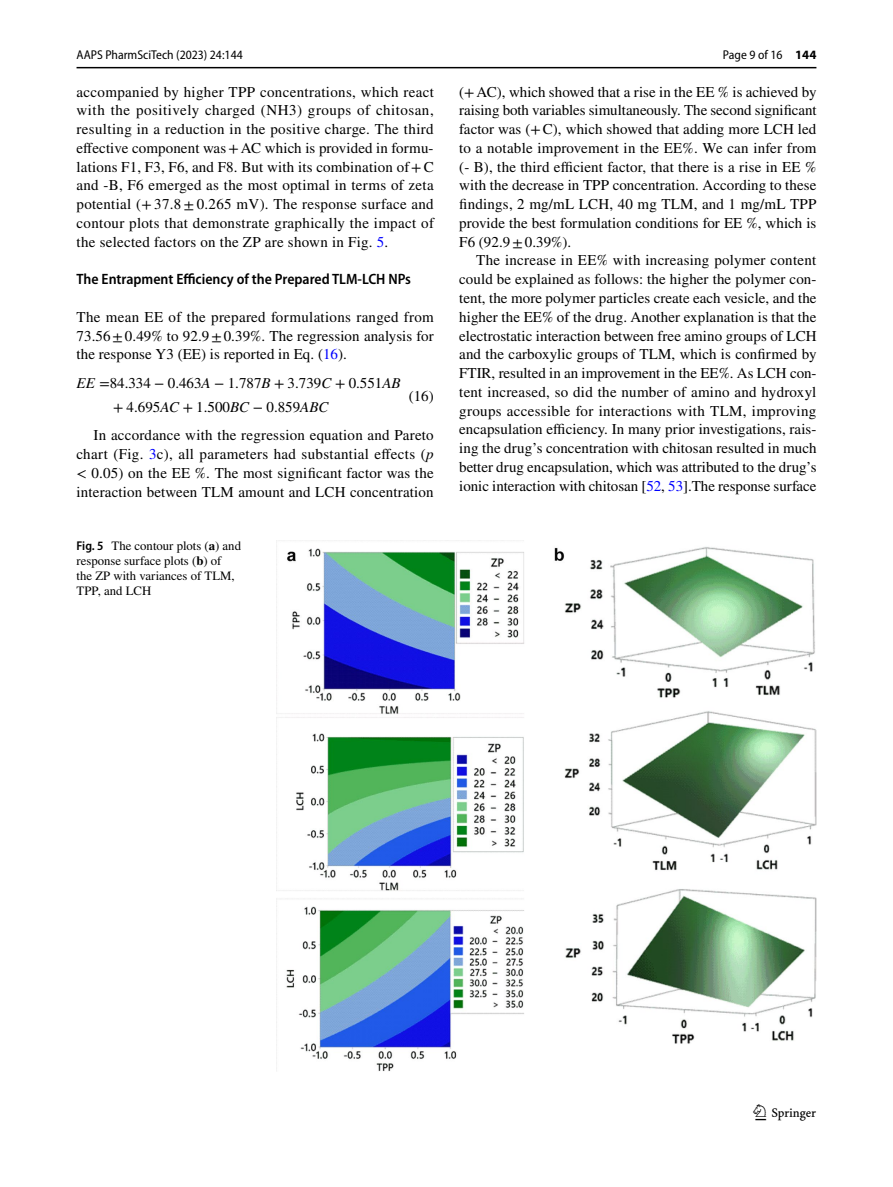
<style>
.page{position:relative;width:893px;height:1187px;background:#fff}
.page>*{position:absolute;margin:0;border:0;box-sizing:border-box;transform-origin:0 0}
.t1{font:22.5px "Springnew Regular 3";color:#000}
.t2{font:15px/18.8px "STIX";letter-spacing:.005em;color:#000;text-align:justify}
.t3{font:15px/23.1px "STIX General Regular 15";color:#000}
.t4{font:600 semi-condensed 15px "Myriad Pro";color:#000}
.t5{font:12.75px/15px "STIX";color:#000}
.t6{font:semi-condensed 12.75px "Myriad Pro";color:#000}
.s1{color:#00f}
.s2{font-family:"STIX General Italic 12"}
.s3{font-family:"STIX Math Regular 16"}
.s4{font-style:italic}
.s5{font-family:"Myriad Pro";font-weight:600;font-stretch:semi-condensed}
.s6{font-weight:700}
.s7{font-weight:700;font-stretch:normal}
</style>
<div class="page">
<hr style="left:77px;top:67px;width:739px;height:1px;background:#000">
<img style="left:276px;top:540px;width:540px;height:531px">
<p class="t6" style="left:77px;top:48px;width:168px">AAPS PharmSciTech (2023) 24:144</p>
<p class="t2" style="left:77px;top:83px;width:359px">accompanied by higher TPP concentrations, which react with the positively charged (NH3) groups of chitosan, resulting in a reduction in the positive charge. The third effective component was+AC which is provided in formu&shy;lations F1, F3, F6, and F8. But with its combination of+C and -B, F6 emerged as the most optimal in terms of zeta potential (+37.8±0.265 mV). The response surface and contour plots that demonstrate graphically the impact of the selected factors on the ZP are shown in Fig. <span class="s1">5</span>.</p>
<p class="t4" style="left:77px;top:271px;width:336px">The Entrapment Efficiency of the Prepared TLM‑LCH NPs</p>
<p class="t2" style="left:77px;top:308px;width:359px">The mean EE of the prepared formulations ranged from 73.56±0.49% to 92.9±0.39%. The regression analysis for the response Y3 (EE) is reported in Eq. (<span class="s1">16</span>).</p>
<p class="t3" style="left:113px;top:371px;width:289px;text-indent:-36px"><span class="s2">EE</span> <span class="s3">=</span>84.334 <span class="s3">−</span> 0.463<span class="s2">A</span> <span class="s3">−</span> 1.787<span class="s2">B</span> <span class="s3">+</span> 3.739<span class="s2">C</span> <span class="s3">+</span> 0.551<span class="s2">AB </span><span class="s3">+</span> 4.695<span class="s2">AC</span> <span class="s3">+</span> 1.500<span class="s2">BC</span> <span class="s3">−</span> 0.859<span class="s2">ABC</span></p>
<p class="t2" style="left:409px;top:387px;width:26px">(16)</p>
<p class="t2" style="left:77px;top:427px;width:359px;text-indent:17px">In accordance with the regression equation and Pareto chart (Fig. <span class="s1">3</span>c), all parameters had substantial effects (<span class="s4">p </span>&lt; 0.05) on the EE %. The most significant factor was the interaction between TLM amount and LCH concentration</p>
<p class="t5" style="left:77px;top:538px;width:166px"><span class="s5">Fig. 5</span> The contour plots (<span class="s6">a</span>) and response surface plots (<span class="s6">b</span>) of<br>the ZP with variances of TLM,<br>TPP, and LCH</p>
<p class="t6" style="left:723px;top:48px;width:95px">Page 9 of 16 <span class="s7">144</span></p>
<p class="t2" style="left:459px;top:83px;width:359px">(+AC), which showed that a rise in the EE % is achieved by raising both variables simultaneously. The second significant factor was (+C), which showed that adding more LCH led to a notable improvement in the EE%. We can infer from (- B), the third efficient factor, that there is a rise in EE % with the decrease in TPP concentration. According to these findings, 2 mg/mL LCH, 40 mg TLM, and 1 mg/mL TPP provide the best formulation conditions for EE %, which is F6 (92.9±0.39%).</p>
<p class="t2" style="left:459px;top:252px;width:359px;text-indent:17px">The increase in EE% with increasing polymer content could be explained as follows: the higher the polymer con&shy;tent, the more polymer particles create each vesicle, and the higher the EE% of the drug. Another explanation is that the electrostatic interaction between free amino groups of LCH and the carboxylic groups of TLM, which is confirmed by FTIR, resulted in an improvement in the EE%. As LCH con&shy;tent increased, so did the number of amino and hydroxyl groups accessible for interactions with TLM, improving encapsulation efficiency. In many prior investigations, rais&shy;ing the drug’s concentration with chitosan resulted in much better drug encapsulation, which was attributed to the drug’s ionic interaction with chitosan [<span class="s1">52</span>, <span class="s1">53</span>].The response surface</p>
<h1 class="t1" style="left:755px;top:1104px;width:62px">1 3</h1>
</div>
